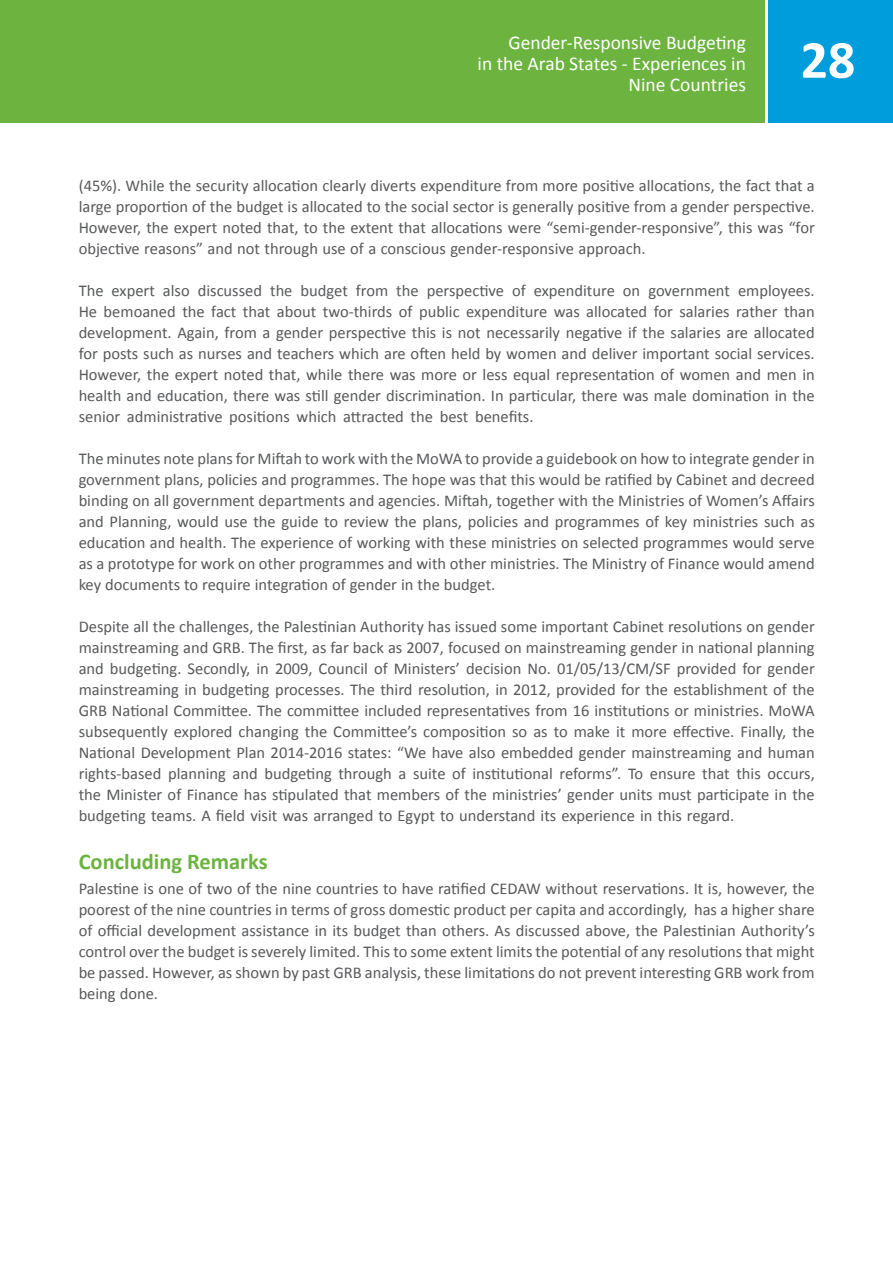
<style>
.page{position:relative;width:893px;height:1263px;background:#fff}
.page>*{position:absolute;margin:0;border:0;box-sizing:border-box;transform-origin:0 0}
.t1{font:700 54px "Calibri";color:#fff}
.t2{font:700 22.5px "Calibri";color:#6cb33f}
.t3{font:19.5px/21.1px "Calibri";color:#fff;text-align:right}
.t4{font:16.5px/21px "Calibri";color:#58595b;text-align:justify}
</style>
<div class="page">
<div style="left:768px;top:0;width:125px;height:123px;background:#009ddc"></div>
<div style="left:0;top:0;width:764px;height:123px;background:#6cb33f"></div>
<p class="t3" style="left:478px;top:32px;width:270px">Gender-Responsive Budgeting<br>in the Arab States - Experiences in<br>Nine Countries</p>
<h1 class="t1" style="left:800px;top:25px;width:56px">28</h1>
<p class="t4" style="left:79px;top:175px;width:738px">(45%). While the security allocation clearly diverts expenditure from more positive allocations, the fact that a large proportion of the budget is allocated to the social sector is generally positive from a gender perspective.<br>However, the expert noted that, to the extent that allocations were “semi-gender-responsive”, this was “for objective reasons” and not through use of a conscious gender-responsive approach.</p>
<p class="t4" style="left:79px;top:280px;width:738px">The expert also discussed the budget from the perspective of expenditure on government employees.<br>He bemoaned the fact that about two-thirds of public expenditure was allocated for salaries rather than development. Again, from a gender perspective this is not necessarily negative if the salaries are allocated for posts such as nurses and teachers which are often held by women and deliver important social services.<br>However, the expert noted that, while there was more or less equal representation of women and men in health and education, there was still gender discrimination. In particular, there was male domination in the senior administrative positions which attracted the best benefits.</p>
<p class="t4" style="left:79px;top:448px;width:738px">The minutes note plans for Miftah to work with the MoWA to provide a guidebook on how to integrate gender in government plans, policies and programmes. The hope was that this would be ratified by Cabinet and decreed binding on all government departments and agencies. Miftah, together with the Ministries of Women’s Affairs and Planning, would use the guide to review the plans, policies and programmes of key ministries such as education and health. The experience of working with these ministries on selected programmes would serve as a prototype for work on other programmes and with other ministries. The Ministry of Finance would amend key documents to require integration of gender in the budget.</p>
<p class="t4" style="left:79px;top:616px;width:738px">Despite all the challenges, the Palestinian Authority has issued some important Cabinet resolutions on gender mainstreaming and GRB. The first, as far back as 2007, focused on mainstreaming gender in national planning and budgeting. Secondly, in 2009, Council of Ministers’ decision No. 01/05/13/CM/SF provided for gender mainstreaming in budgeting processes. The third resolution, in 2012, provided for the establishment of the GRB National Committee. The committee included representatives from 16 institutions or ministries. MoWA subsequently explored changing the Committee’s composition so as to make it more effective. Finally, the National Development Plan 2014-2016 states: “We have also embedded gender mainstreaming and human rights-based planning and budgeting through a suite of institutional reforms”. To ensure that this occurs, the Minister of Finance has stipulated that members of the ministries’ gender units must participate in the budgeting teams. A field visit was arranged to Egypt to understand its experience in this regard.</p>
<h2 class="t2" style="left:79px;top:847px;width:191px">Concluding Remarks</h2>
<p class="t4" style="left:79px;top:878px;width:738px">Palestine is one of two of the nine countries to have ratified CEDAW without reservations. It is, however, the poorest of the nine countries in terms of gross domestic product per capita and accordingly, has a higher share of official development assistance in its budget than others. As discussed above, the Palestinian Authority’s control over the budget is severely limited. This to some extent limits the potential of any resolutions that might be passed. However, as shown by past GRB analysis, these limitations do not prevent interesting GRB work from being done.</p>
</div>
